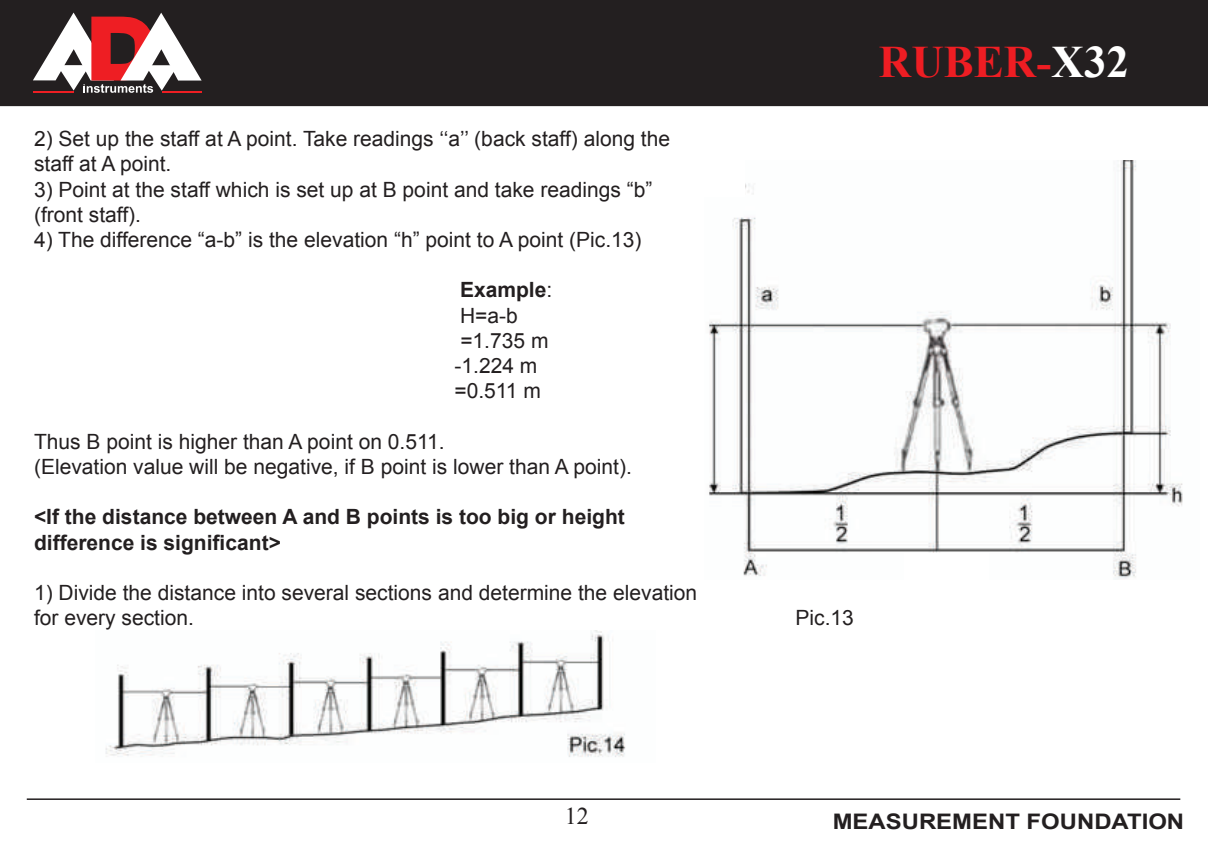
<style>
.page{position:relative;width:1208px;height:851px;background:#fff}
.page>*{position:absolute;margin:0;border:0;box-sizing:border-box;transform-origin:0 0}
.t1{font:700 45px "Times New Roman";color:#ee1d23}
.t2{font:24px "Times New Roman";color:#231f20}
.t3{font:700 21.3px "Arial";color:#231f20;scale:1.12 1}
.t4{font:21px/25.2px "Arial";color:#231f20}
.t5{font:700 21px/25.2px "Arial";color:#231f20}
.s1{font-weight:700}
.s2{color:#fff}
</style>
<div class="page">
<div style="left:0;top:0;width:1207px;height:106px;background:#231f20"></div>
<svg style="left:33px;top:13px;width:169px;height:80px"></svg>
<hr style="left:33px;top:91px;width:41px;height:1px;background:#ee1e23">
<hr style="left:162px;top:91px;width:40px;height:2px;background:#ee1e23">
<hr style="left:27px;top:798px;width:1153px;height:1px;background:#231f20">
<svg style="left:1207px;top:0;width:1px;height:106px"></svg>
<img style="left:105px;top:630px;width:521px;height:127px">
<img style="left:709px;top:161px;width:474px;height:418px">
<div style="left:704px;top:129px;width:40px;height:68px;background:#fff"></div>
<div style="left:904px;top:553px;width:84px;height:26px;background:#fff"></div>
<p class="t4" style="left:34px;top:126px;width:637px">2) Set up the staff at A point. Take readings ‘‘a’’ (back staff) along the staff at A point.</p>
<p class="t4" style="left:34px;top:177px;width:620px">3) Point at the staff which is set up at B point and take readings “b” (front staff).</p>
<p class="t4" style="left:34px;top:227px;width:609px">4) The difference “a-b” is the elevation “h” point to A point (Pic.13)</p>
<p class="t4" style="left:454px;top:277px;width:99px"><span class="s1">Example</span>:<br>H=a-b =1.735 m -1.224 m =0.511 m</p>
<p class="t4" style="left:34px;top:429px;width:599px">Thus B point is higher than A point on 0.511.<br>(Elevation value will be negative, if B point is lower than A point).</p>
<p class="t5" style="left:34px;top:505px;width:592px">&lt;If the distance between A and B points is too big or height difference is significant&gt;</p>
<p class="t4" style="left:34px;top:580px;width:664px">1) Divide the distance into several sections and determine the elevation for every section.</p>
<p class="t2" style="left:565px;top:799px;width:25px">12</p>
<h1 class="t1" style="left:879px;top:30px;width:251px">RUBER-<span class="s2">X32</span></h1>
<p class="t4" style="left:795px;top:605px;width:60px">Pic.13</p>
<p class="t3" style="left:832px;top:806px;width:315px">MEASUREMENT FOUNDATION</p>
</div>
